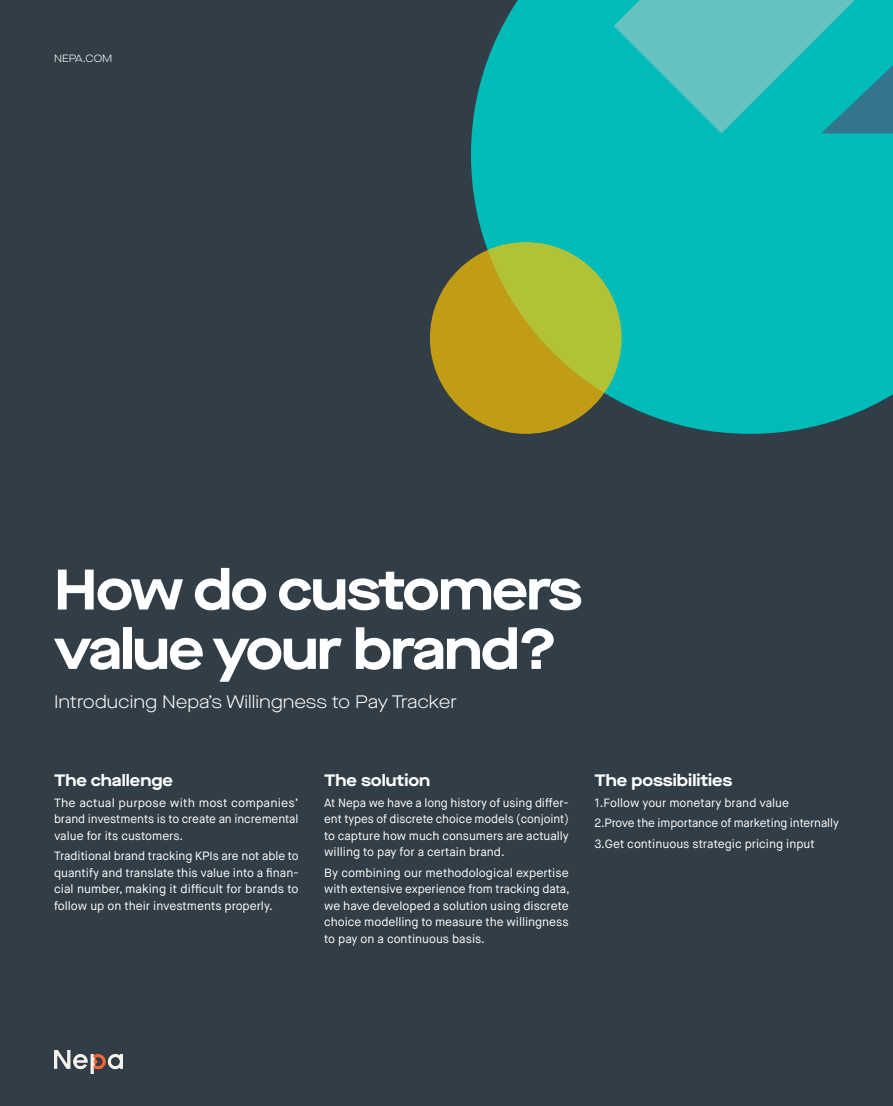
<style>
.page{position:relative;width:893px;height:1106px;background:#323e47}
.page>*{position:absolute;margin:0;border:0;box-sizing:border-box;transform-origin:0 0}
.t1{font:700 expanded 57px/59.4px "Maison Neue";letter-spacing:-.03em;color:#fff}
.t2{font:300 expanded 18px "Maison Neue";color:#fff}
.Body{font:700 expanded 16.5px "Maison Neue";color:#fff}
.Body-2{font:12px/16.5px "Maison Neue";color:#fff;text-align:justify}
.t3{font:300 expanded 10.5px "Maison Neue";color:#fff}
</style>
<div class="page">
<img style="left:54px;top:1050px;width:68px;height:24px">
<div style="left:471px;top:0;width:422px;height:434px;background:#00bcb8"></div>
<svg style="left:430px;top:242px;width:192px;height:192px;background:#baaa22"></svg>
<svg style="left:614px;top:0;width:279px;height:133px;background:#31bab9"></svg>
<p class="t3" style="left:54px;top:51px;width:60px">NEPA.COM</p>
<p class="t1" style="left:54px;top:558px;width:530px">How do customers value your brand?</p>
<p class="t2" style="left:54px;top:690px;width:404px">Introducing Nepa’s Willingness to Pay Tracker</p>
<p class="Body" style="left:54px;top:768px;width:120px">The challenge</p>
<p class="Body-2" style="left:54px;top:794px;width:246px">The actual purpose with most companies’ brand investments is to create an incremental value for its customers.</p>
<p class="Body-2" style="left:54px;top:848px;width:246px">Traditional brand tracking KPIs are not able to quantify and translate this value into a finan&shy;cial number, making it difficult for brands to follow up on their investments properly.</p>
<p class="Body" style="left:324px;top:768px;width:108px">The solution</p>
<p class="Body-2" style="left:324px;top:794px;width:246px">At Nepa we have a long history of using differ&shy;ent types of discrete choice models (conjoint) to capture how much consumers are actually willing to pay for a certain brand.</p>
<p class="Body-2" style="left:324px;top:864px;width:247px">By combining our methodological expertise with extensive experience from tracking data, we have developed a solution using discrete choice modelling to measure the willingness to pay on a continuous basis.</p>
<p class="Body" style="left:594px;top:768px;width:140px">The possibilities</p>
<p class="Body-2" style="left:594px;top:794px;width:196px">1.Follow your monetary brand value</p>
<p class="Body-2" style="left:594px;top:815px;width:246px">2.Prove the importance of marketing internally</p>
<p class="Body-2" style="left:594px;top:835px;width:222px">3.Get continuous strategic pricing input</p>
</div>
